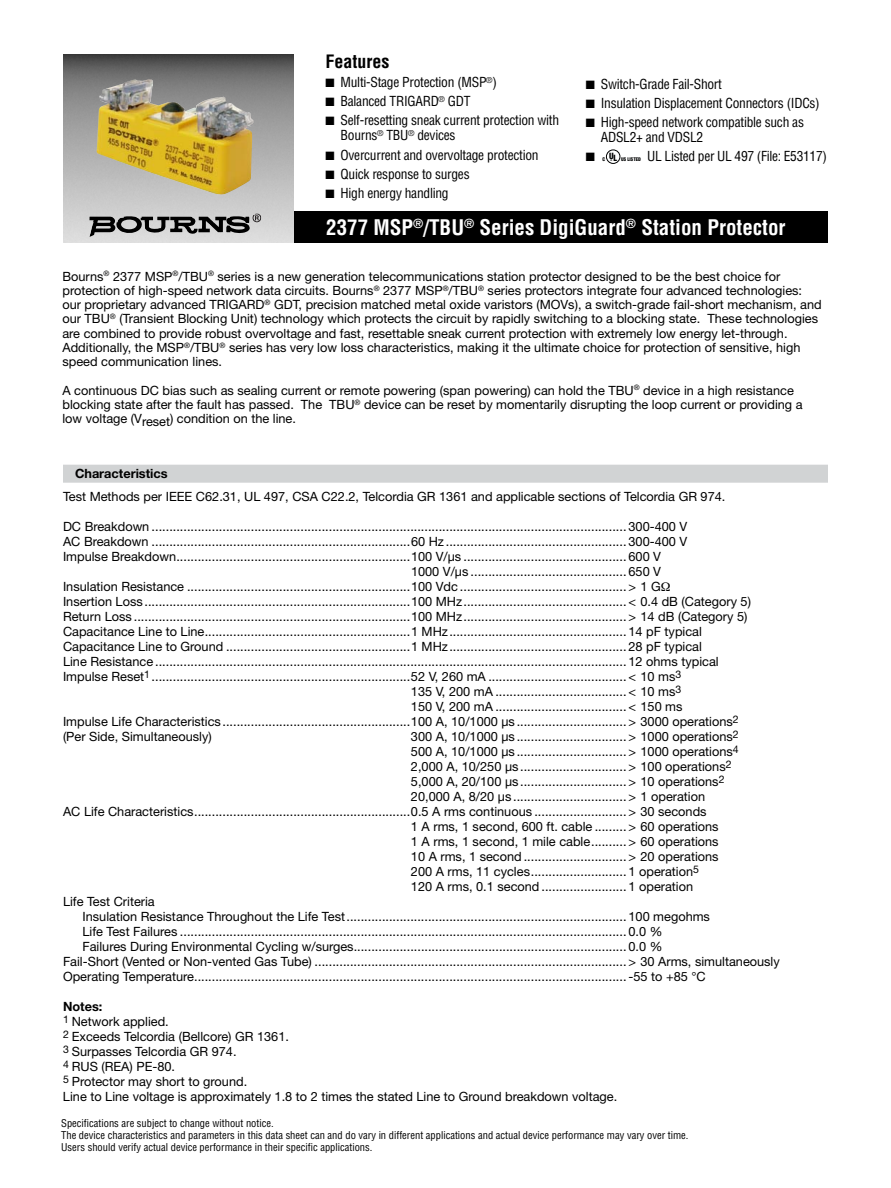
<style>
.page{position:relative;width:891px;height:1188px;background:#fff}
.page>*{position:absolute;margin:0;border:0;box-sizing:border-box;transform-origin:0 0}
.t1{font:700 condensed 21px "Helvetica";color:#fff}
.t2{font:700 condensed 18px "Helvetica";color:#000}
.t3{font:condensed 13.5px/15px "Helvetica";letter-spacing:-.02em;color:#000}
.t4{font:12.75px/14.2px "Helvetica Neue";color:#000}
.t5{font:700 12.75px "Helvetica Neue";color:#000}
.t6{font:12px "Zapf Dingbats ITC";color:#000}
.t7{font:condensed 10.5px/12px "Helvetica";color:#000}
.t8{font:900 condensed 8.4px "Helvetica";color:#010202}
.t9{font:900 condensed 4.8px "Helvetica";color:#010202}
.t10{font:900 condensed 2.1px "Helvetica";color:#010202}
.s1{font-weight:700}
</style>
<div class="page">
<div style="left:284px;top:212px;width:544px;height:31px;background:#000"></div>
<img style="left:63px;top:54px;width:230px;height:189px">
<svg style="left:89px;top:213px;width:172px;height:24px;background:#868686"></svg>
<div style="left:63px;top:465px;width:765px;height:18px;background:#d1d3d4"></div>
<div style="left:606px;top:150px;width:14px;height:14px;border:1px solid #010202;border-radius:50%"></div>
<img style="left:97px;top:79px;width:157px;height:115px">
<h2 class="t2" style="left:326px;top:54px;width:65px">Features</h2>
<p class="t3" style="left:326px;top:76px;width:173px">■ Multi-Stage Protection (MSP<sup>®</sup>)</p>
<p class="t3" style="left:326px;top:95px;width:146px">■ Balanced TRIGARD<sup>®</sup> GDT</p>
<p class="t3" style="left:341px;top:114px;width:220px;text-indent:-15px">■ Self-resetting sneak current protection with<br>Bourns<sup>®</sup> TBU<sup>®</sup> devices</p>
<p class="t3" style="left:326px;top:148px;width:215px">■ Overcurrent and overvoltage protection</p>
<p class="t3" style="left:326px;top:168px;width:146px">■ Quick response to surges</p>
<p class="t3" style="left:326px;top:187px;width:125px">■ High energy handling</p>
<p class="t3" style="left:586px;top:77px;width:138px">■ Switch-Grade Fail-Short</p>
<p class="t3" style="left:586px;top:97px;width:236px">■ Insulation Displacement Connectors (IDCs)</p>
<p class="t3" style="left:601px;top:116px;width:205px;text-indent:-15px">■ High-speed network compatible such as<br>ADSL2+ and VDSL2</p>
<p class="t6" style="left:586px;top:153px;width:11px">■</p>
<p class="t3" style="left:647px;top:150px;width:181px">UL Listed per UL 497 (File: E53117)</p>
<p class="t8" style="left:609px;top:152px;width:6px">U</p>
<p class="t10" style="left:610px;top:159px;width:3px">®</p>
<p class="t8" style="left:614px;top:155px;width:5px">L</p>
<p class="t9" style="left:603px;top:157px;width:4px">C</p>
<p class="t9" style="left:621px;top:157px;width:21px">US LISTED</p>
<h1 class="t1" style="left:326px;top:219px;width:461px">2377 MSP<sup>®</sup>/TBU<sup>®</sup> Series DigiGuard<sup>®</sup> Station Protector</h1>
<p class="t4" style="left:62px;top:270px;width:761px">Bourns<sup>®</sup> 2377 MSP<sup>®</sup>/TBU<sup>®</sup> series is a new generation telecommunications station protector designed to be the best choice for protection of high-speed network data circuits. Bourns<sup>®</sup> 2377 MSP<sup>®</sup>/TBU<sup>®</sup> series protectors integrate four advanced technologies: our proprietary advanced TRIGARD<sup>®</sup> GDT, precision matched metal oxide varistors (MOVs), a switch-grade fail-short mechanism, and our TBU<sup>®</sup> (Transient Blocking Unit) technology which protects the circuit by rapidly switching to a blocking state. These technologies are combined to provide robust overvoltage and fast, resettable sneak current protection with extremely low energy let-through.<br>Additionally, the MSP<sup>®</sup>/TBU<sup>®</sup> series has very low loss characteristics, making it the ultimate choice for protection of sensitive, high speed communication lines.</p>
<p class="t4" style="left:62px;top:384px;width:742px">A continuous DC bias such as sealing current or remote powering (span powering) can hold the TBU<sup>®</sup> device in a high resistance blocking state after the fault has passed. The TBU<sup>®</sup> device can be reset by momentarily disrupting the loop current or providing a low voltage (Vreset) condition on the line.</p>
<p class="t5" style="left:75px;top:469px;width:94px">Characteristics</p>
<p class="t4" style="left:63px;top:491px;width:664px">Test Methods per IEEE C62.31, UL 497, CSA C22.2, Telcordia GR 1361 and applicable sections of Telcordia GR 974.</p>
<p class="t4" style="left:63px;top:521px;width:626px">DC Breakdown ...................................................................................................................................... 300-400 V</p>
<p class="t4" style="left:63px;top:536px;width:626px">AC Breakdown .........................................................................60 Hz ................................................... 300-400 V</p>
<p class="t4" style="left:63px;top:551px;width:600px">Impulse Breakdown ..................................................................100 V/µs .............................................. 600 V</p>
<p class="t4" style="left:411px;top:566px;width:252px">1000 V/µs ............................................ 650 V</p>
<p class="t4" style="left:63px;top:581px;width:599px">Insulation Resistance ...............................................................100 Vdc ............................................... &gt; 1 G</p>
<p class="t4" style="left:63px;top:596px;width:690px">Insertion Loss ...........................................................................100 MHz .............................................. &lt; 0.4 dB (Category 5)</p>
<p class="t4" style="left:63px;top:611px;width:686px">Return Loss ..............................................................................100 MHz .............................................. &gt; 14 dB (Category 5)</p>
<p class="t4" style="left:63px;top:626px;width:640px">Capacitance Line to Line ..........................................................1 MHz .................................................. 14 pF typical</p>
<p class="t4" style="left:63px;top:641px;width:640px">Capacitance Line to Ground ....................................................1 MHz .................................................. 28 pF typical</p>
<p class="t4" style="left:63px;top:656px;width:657px">Line Resistance ..................................................................................................................................... 12 ohms typical</p>
<p class="t4" style="left:63px;top:671px;width:620px">Impulse Reset<sup>1</sup> .........................................................................52 V, 260 mA ....................................... &lt; 10 ms<sup>3</sup></p>
<p class="t4" style="left:411px;top:686px;width:272px">135 V, 200 mA ..................................... &lt; 10 ms<sup>3</sup></p>
<p class="t4" style="left:411px;top:701px;width:273px">150 V, 200 mA ..................................... &lt; 150 ms</p>
<p class="t4" style="left:63px;top:716px;width:677px">Impulse Life Characteristics .....................................................100 A, 10/1000 µs ............................... &gt; 3000 operations<sup>2</sup></p>
<p class="t4" style="left:63px;top:731px;width:150px">(Per Side, Simultaneously)</p>
<p class="t4" style="left:411px;top:731px;width:329px">300 A, 10/1000 µs ............................... &gt; 1000 operations<sup>2</sup></p>
<p class="t4" style="left:411px;top:746px;width:329px">500 A, 10/1000 µs ............................... &gt; 1000 operations<sup>4</sup></p>
<p class="t4" style="left:411px;top:761px;width:322px">2,000 A, 10/250 µs .............................. &gt; 100 operations<sup>2</sup></p>
<p class="t4" style="left:411px;top:776px;width:315px">5,000 A, 20/100 µs .............................. &gt; 10 operations<sup>2</sup></p>
<p class="t4" style="left:411px;top:791px;width:296px">20,000 A, 8/20 µs ................................ &gt; 1 operation</p>
<p class="t4" style="left:63px;top:806px;width:645px">AC Life Characteristics .............................................................0.5 A rms continuous .......................... &gt; 30 seconds</p>
<p class="t4" style="left:411px;top:821px;width:309px">1 A rms, 1 second, 600 ft. cable ......... &gt; 60 operations</p>
<p class="t4" style="left:411px;top:836px;width:309px">1 A rms, 1 second, 1 mile cable .......... &gt; 60 operations</p>
<p class="t4" style="left:411px;top:851px;width:309px">10 A rms, 1 second ............................. &gt; 20 operations</p>
<p class="t4" style="left:411px;top:866px;width:290px">200 A rms, 11 cycles ........................... 1 operation<sup>5</sup></p>
<p class="t4" style="left:411px;top:881px;width:284px">120 A rms, 0.1 second ........................ 1 operation</p>
<p class="t4" style="left:63px;top:896px;width:93px">Life Test Criteria</p>
<p class="t4" style="left:82px;top:911px;width:629px">Insulation Resistance Throughout the Life Test ............................................................................... 100 megohms</p>
<p class="t4" style="left:82px;top:926px;width:582px">Life Test Failures .............................................................................................................................. 0.0 %</p>
<p class="t4" style="left:82px;top:941px;width:582px">Failures During Environmental Cycling w/surges............................................................................. 0.0 %</p>
<p class="t4" style="left:63px;top:956px;width:718px">Fail-Short (Vented or Non-vented Gas Tube) ........................................................................................ &gt; 30 Arms, simultaneously</p>
<p class="t4" style="left:63px;top:971px;width:644px">Operating Temperature .......................................................................................................................... -55 to +85 °C</p>
<p class="t4" style="left:63px;top:1001px;width:556px;line-height:15px"><span class="s1">Notes:<br></span><sup>1</sup> Network applied.<br><sup>2</sup> Exceeds Telcordia (Bellcore) GR 1361.<br><sup>3</sup> Surpasses Telcordia GR 974.<br><sup>4</sup> RUS (REA) PE-80.<br><sup>5</sup> Protector may short to ground.<br>Line to Line voltage is approximately 1.8 to 2 times the stated Line to Ground breakdown voltage.</p>
<p class="t7" style="left:61px;top:1118px;width:629px">Specifications are subject to change without notice.<br>The device characteristics and parameters in this data sheet can and do vary in different applications and actual device performance may vary over time.<br>Users should verify actual device performance in their specific applications.</p>
</div>
